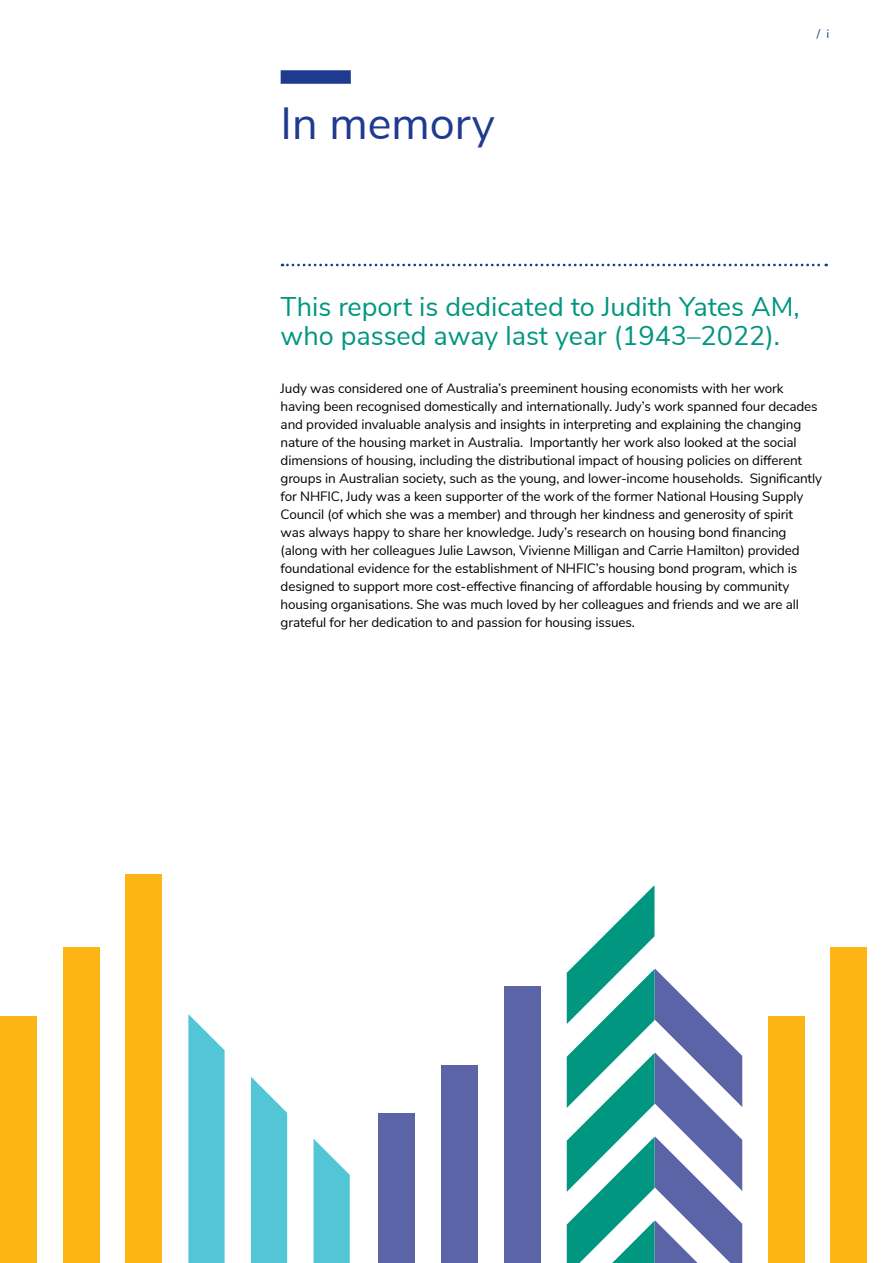
<style>
.page{position:relative;width:893px;height:1263px;background:#fff}
.page>*{position:absolute;margin:0;border:0;box-sizing:border-box;transform-origin:0 0}
.t1{font:45px "Nunito Sans";color:#1f3b90}
.t2{font:27px/28.5px "Nunito Sans";color:#009680}
.t3{font:13.5px/18px "Nunito Sans";letter-spacing:-.01em;color:#000}
.t4{font:12px "Nunito Sans";color:#1f3b90}
</style>
<div class="page">
<div style="left:281px;top:70px;width:70px;height:14px;background:#1f3b90"></div>
<svg style="left:282px;top:264px;width:545px;height:2px"></svg>
<div style="left:1px;top:1017px;width:36px;height:246px;background:#fcb515"></div>
<div style="left:63px;top:948px;width:36px;height:315px;background:#fcb515"></div>
<svg style="left:188px;top:1014px;width:37px;height:249px;background:#62cbd9"></svg>
<svg style="left:251px;top:1077px;width:36px;height:186px;background:#63cbd9"></svg>
<div style="left:126px;top:874px;width:36px;height:389px;background:#fcb515"></div>
<svg style="left:314px;top:1139px;width:36px;height:124px;background:#6ccedc"></svg>
<div style="left:379px;top:1113px;width:36px;height:150px;background:#5c64a8"></div>
<div style="left:768px;top:1017px;width:36px;height:246px;background:#fcb515"></div>
<svg style="left:567px;top:885px;width:175px;height:378px"></svg>
<div style="left:441px;top:1066px;width:37px;height:197px;background:#5c64a8"></div>
<div style="left:831px;top:948px;width:36px;height:315px;background:#fcb515"></div>
<div style="left:504px;top:987px;width:36px;height:276px;background:#5c64a8"></div>
<h1 class="t1" style="left:281px;top:91px;width:216px">In memory</h1>
<p class="t4" style="left:817px;top:25px;width:14px">/ i</p>
<h2 class="t2" style="left:281px;top:291px;width:520px">This report is dedicated to Judith Yates AM, who passed away last year (1943–2022).</h2>
<p class="t3" style="left:281px;top:378px;width:543px">Judy was considered one of Australia’s preeminent housing economists with her work having been recognised domestically and internationally. Judy’s work spanned four decades and provided invaluable analysis and insights in interpreting and explaining the changing nature of the housing market in Australia. Importantly her work also looked at the social dimensions of housing, including the distributional impact of housing policies on different groups in Australian society, such as the young, and lower-income households. Significantly for NHFIC, Judy was a keen supporter of the work of the former National Housing Supply Council (of which she was a member) and through her kindness and generosity of spirit<br>was always happy to share her knowledge. Judy’s research on housing bond financing (along with her colleagues Julie Lawson, Vivienne Milligan and Carrie Hamilton) provided foundational evidence for the establishment of NHFIC’s housing bond program, which is designed to support more cost-effective financing of affordable housing by community housing organisations. She was much loved by her colleagues and friends and we are all grateful for her dedication to and passion for housing issues.</p>
</div>
